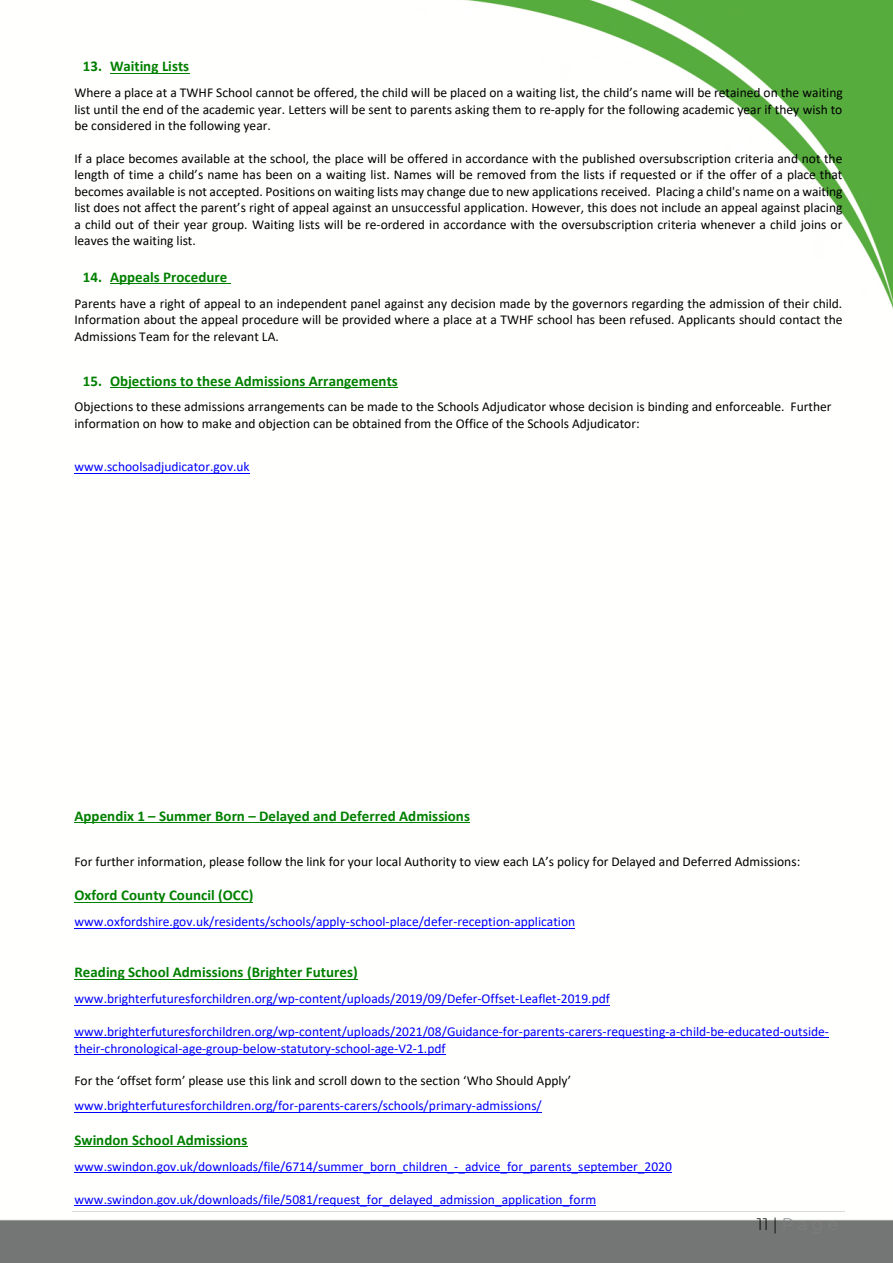
<style>
.page{position:relative;width:893px;height:1263px;background:#fff}
.page>*{position:absolute;margin:0;border:0;box-sizing:border-box;transform-origin:0 0}
.t1{font:300 16.5px "Montserrat";letter-spacing:.27em;color:#7f7f7f}
.t2{font:700 15px "Calibri";letter-spacing:.005em;color:#008000}
.t3{font:13.5px/16.5px "Calibri";color:#000;text-align:justify}
.t4{font:13.5px/16.6px "Calibri";color:#00f}
.s1{color:#000}
</style>
<div class="page">
<img style="left:0;top:0;width:892px;height:1262px">
<hr style="left:72px;top:1212px;width:772px;height:1px;background:#d9d9d9">
<hr style="left:110px;top:73px;width:79px;height:1px;background:#008000">
<hr style="left:110px;top:283px;width:121px;height:1px;background:#008000">
<hr style="left:110px;top:387px;width:288px;height:1px;background:#008000">
<hr style="left:75px;top:473px;width:175px;height:1px;background:#00f">
<hr style="left:75px;top:822px;width:395px;height:1px;background:#008000">
<hr style="left:75px;top:902px;width:178px;height:1px;background:#008000">
<hr style="left:75px;top:928px;width:500px;height:1px;background:#00f">
<hr style="left:75px;top:979px;width:282px;height:1px;background:#008000">
<hr style="left:75px;top:1005px;width:535px;height:1px;background:#00f">
<hr style="left:75px;top:1038px;width:754px;height:1px;background:#00f">
<hr style="left:75px;top:1054px;width:370px;height:1px;background:#00f">
<hr style="left:75px;top:1112px;width:467px;height:1px;background:#00f">
<hr style="left:75px;top:1146px;width:172px;height:1px;background:#008000">
<hr style="left:75px;top:1172px;width:597px;height:1px;background:#00f">
<hr style="left:75px;top:1205px;width:521px;height:1px;background:#00f">
<h1 class="t2" style="left:83px;top:57px;width:108px">13. Waiting Lists</h1>
<p class="t3" style="left:75px;top:84px;width:770px">Where a place at a TWHF School cannot be offered, the child will be placed on a waiting list, the child’s name will be retained on the waiting list until the end of the academic year. Letters will be sent to parents asking them to re-apply for the following academic year if they wish to be considered in the following year.</p>
<p class="t3" style="left:75px;top:150px;width:769px">If a place becomes available at the school, the place will be offered in accordance with the published oversubscription criteria and not the length of time a child’s name has been on a waiting list. Names will be removed from the lists if requested or if the offer of a place that becomes available is not accepted. Positions on waiting lists may change due to new applications received. Placing a child's name on a waiting list does not affect the parent’s right of appeal against an unsuccessful application. However, this does not include an appeal against placing a child out of their year group. Waiting lists will be re-ordered in accordance with the oversubscription criteria whenever a child joins or leaves the waiting list.</p>
<h1 class="t2" style="left:83px;top:267px;width:146px">14. Appeals Procedure</h1>
<p class="t3" style="left:75px;top:295px;width:769px">Parents have a right of appeal to an independent panel against any decision made by the governors regarding the admission of their child.<br>Information about the appeal procedure will be provided where a place at a TWHF school has been refused. Applicants should contact the Admissions Team for the relevant LA.</p>
<h1 class="t2" style="left:83px;top:371px;width:316px">15. Objections to these Admissions Arrangements</h1>
<p class="t3" style="left:75px;top:399px;width:759px">Objections to these admissions arrangements can be made to the Schools Adjudicator whose decision is binding and enforceable. Further information on how to make and objection can be obtained from the Office of the Schools Adjudicator:</p>
<p class="t4" style="left:75px;top:458px;width:177px">www.schoolsadjudicator.gov.uk</p>
<h1 class="t2" style="left:75px;top:806px;width:397px">Appendix 1 – Summer Born – Delayed and Deferred Admissions</h1>
<p class="t3" style="left:75px;top:853px;width:727px">For further information, please follow the link for your local Authority to view each LA’s policy for Delayed and Deferred Admissions:</p>
<h1 class="t2" style="left:75px;top:886px;width:180px">Oxford County Council (OCC)</h1>
<p class="t4" style="left:75px;top:913px;width:502px">www.oxfordshire.gov.uk/residents/schools/apply-school-place/defer-reception-application</p>
<h1 class="t2" style="left:75px;top:963px;width:285px">Reading School Admissions (Brighter Futures)</h1>
<p class="t4" style="left:75px;top:990px;width:537px">www.brighterfuturesforchildren.org/wp-content/uploads/2019/09/Defer-Offset-Leaflet-2019.pdf</p>
<p class="t4" style="left:75px;top:1023px;width:756px">www.brighterfuturesforchildren.org/wp-content/uploads/2021/08/Guidance-for-parents-carers-requesting-a-child-be-educated-outside&shy;their-chronological-age-group-below-statutory-school-age-V2-1.pdf</p>
<p class="t3" style="left:75px;top:1073px;width:498px">For the ‘offset form’ please use this link and scroll down to the section ‘Who Should Apply’</p>
<p class="t4" style="left:75px;top:1097px;width:469px">www.brighterfuturesforchildren.org/for-parents-carers/schools/primary-admissions/</p>
<h1 class="t2" style="left:75px;top:1131px;width:174px">Swindon School Admissions</h1>
<p class="t4" style="left:75px;top:1158px;width:599px">www.swindon.gov.uk/downloads/file/6714/summer_born_children_-_advice_for_parents_september_2020</p>
<p class="t4" style="left:75px;top:1191px;width:523px">www.swindon.gov.uk/downloads/file/5081/request_for_delayed_admission_application_form</p>
<p class="t1" style="left:757px;top:1211px;width:83px"><span class="s1">11 |</span> Page</p>
</div>
